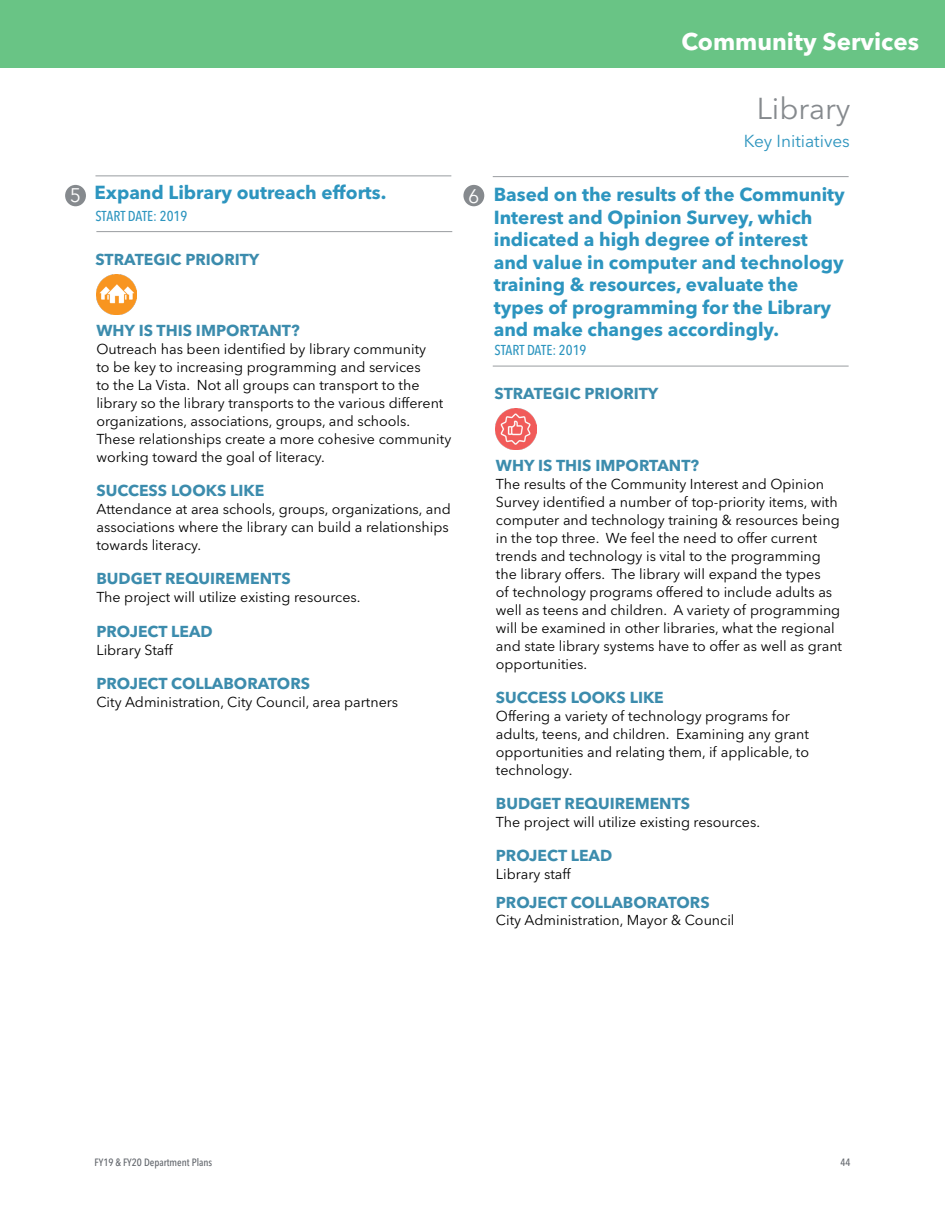
<style>
.page{position:relative;width:945px;height:1215px;background:#fff}
.page>*{position:absolute;margin:0;border:0;box-sizing:border-box;transform-origin:0 0}
.Budget_Title_Left{font:30px "Avenir Next LT Pro";color:#868a8e}
.t1{font:700 24px "Avenir Next LT Pro";color:#fff}
.Copy{font:19.5px "Avenir Next LT Pro";color:#fff}
.Head{font:700 18.75px/22.5px "Avenir Next LT Pro";color:#2d95bf}
.Copy-2{font:17.25px "Avenir Next LT Pro";color:#2c94be}
.Head-2{font:700 15.75px "Avenir Next LT Pro";color:#3c8cad}
.Copy-3{font:700 15.75px "Avenir Next LT Pro";color:#3c8cad}
.Copy-4{font:14.25px/18px "Avenir Next LT Pro";color:#000}
.Subhead{font:500 condensed 14.25px "Avenir Next LT Pro";letter-spacing:-.005em;color:#2d95bf}
.t2{font:500 condensed 10.5px "Avenir Next LT Pro";color:#5f6369}
</style>
<div class="page">
<div style="left:0;top:0;width:945px;height:68px;background:#69c485"></div>
<hr style="left:95px;top:176px;width:356px;height:1px;background:#868a8e">
<hr style="left:96px;top:231px;width:356px;height:1px;background:#868a8e">
<div style="left:65px;top:185px;width:21px;height:21px;background:#868a8e;border-radius:50%"></div>
<hr style="left:493px;top:176px;width:356px;height:1px;background:#868a8e">
<hr style="left:493px;top:366px;width:356px;height:1px;background:#868a8e">
<div style="left:463px;top:185px;width:21px;height:21px;background:#868a8e;border-radius:50%"></div>
<img style="left:496px;top:409px;width:41px;height:41px">
<img style="left:97px;top:274px;width:39px;height:40px">
<p class="Copy" style="left:70px;top:184px;width:13px">5</p>
<p class="Head" style="left:94px;top:181px;width:293px">Expand Library outreach efforts.</p>
<p class="Subhead" style="left:95px;top:207px;width:93px">START DATE: 2019</p>
<p class="Head-2" style="left:95px;top:250px;width:165px">STRATEGIC PRIORITY</p>
<p class="Head-2" style="left:96px;top:321px;width:205px">WHY IS THIS IMPORTANT?</p>
<p class="Copy-4" style="left:96px;top:340px;width:356px">Outreach has been identified by library community<br>to be key to increasing programming and services<br>to the La Vista. Not all groups can transport to the library so the library transports to the various different organizations, associations, groups, and schools.<br>These relationships create a more cohesive community working toward the goal of literacy.</p>
<p class="Head-2" style="left:96px;top:481px;width:169px">SUCCESS LOOKS LIKE</p>
<p class="Copy-4" style="left:96px;top:500px;width:356px">Attendance at area schools, groups, organizations, and associations where the library can build a relationships towards literacy.</p>
<p class="Head-2" style="left:96px;top:569px;width:196px">BUDGET REQUIREMENTS</p>
<p class="Copy-4" style="left:96px;top:588px;width:266px">The project will utilize existing resources.</p>
<p class="Head-2" style="left:96px;top:621px;width:118px">PROJECT LEAD</p>
<p class="Copy-4" style="left:96px;top:641px;width:78px">Library Staff</p>
<p class="Head-2" style="left:96px;top:674px;width:215px">PROJECT COLLABORATORS</p>
<p class="Copy-4" style="left:96px;top:693px;width:303px">City Administration, City Council, area partners</p>
<h2 class="t1" style="left:682px;top:26px;width:239px">Community Services</h2>
<p class="Copy" style="left:468px;top:184px;width:13px">6</p>
<p class="Budget_Title_Left" style="left:757px;top:91px;width:95px">Library</p>
<p class="Copy-2" style="left:744px;top:130px;width:108px">Key Initiatives</p>
<p class="Head" style="left:494px;top:183px;width:353px">Based on the results of the Community Interest and Opinion Survey, which indicated a high degree of interest and value in computer and technology training &amp; resources, evaluate the types of programming for the Library and make changes accordingly.</p>
<p class="Subhead" style="left:495px;top:342px;width:93px">START DATE: 2019</p>
<p class="Head-2" style="left:495px;top:384px;width:165px">STRATEGIC PRIORITY</p>
<p class="Head-2" style="left:496px;top:456px;width:205px">WHY IS THIS IMPORTANT?</p>
<p class="Copy-4" style="left:496px;top:475px;width:348px">The results of the Community Interest and Opinion Survey identified a number of top-priority items, with computer and technology training &amp; resources being in the top three. We feel the need to offer current trends and technology is vital to the programming the library offers. The library will expand the types<br>of technology programs offered to include adults as well as teens and children. A variety of programming will be examined in other libraries, what the regional and state library systems have to offer as well as grant opportunities.</p>
<p class="Head-2" style="left:496px;top:688px;width:169px">SUCCESS LOOKS LIKE</p>
<p class="Copy-4" style="left:496px;top:707px;width:315px">Offering a variety of technology programs for adults, teens, and children. Examining any grant opportunities and relating them, if applicable, to technology.</p>
<p class="Head-2" style="left:496px;top:794px;width:196px">BUDGET REQUIREMENTS</p>
<p class="Copy-4" style="left:496px;top:813px;width:266px">The project will utilize existing resources.</p>
<p class="Head-2" style="left:496px;top:846px;width:118px">PROJECT LEAD</p>
<p class="Copy-4" style="left:496px;top:865px;width:76px">Library staff</p>
<p class="Copy-3" style="left:496px;top:893px;width:215px">PROJECT COLLABORATORS</p>
<p class="Copy-4" style="left:496px;top:911px;width:240px">City Administration, Mayor &amp; Council</p>
<p class="t2" style="left:94px;top:1156px;width:119px">FY19 &amp; FY20 Department Plans</p>
<p class="t2" style="left:840px;top:1156px;width:12px">44</p>
</div>
